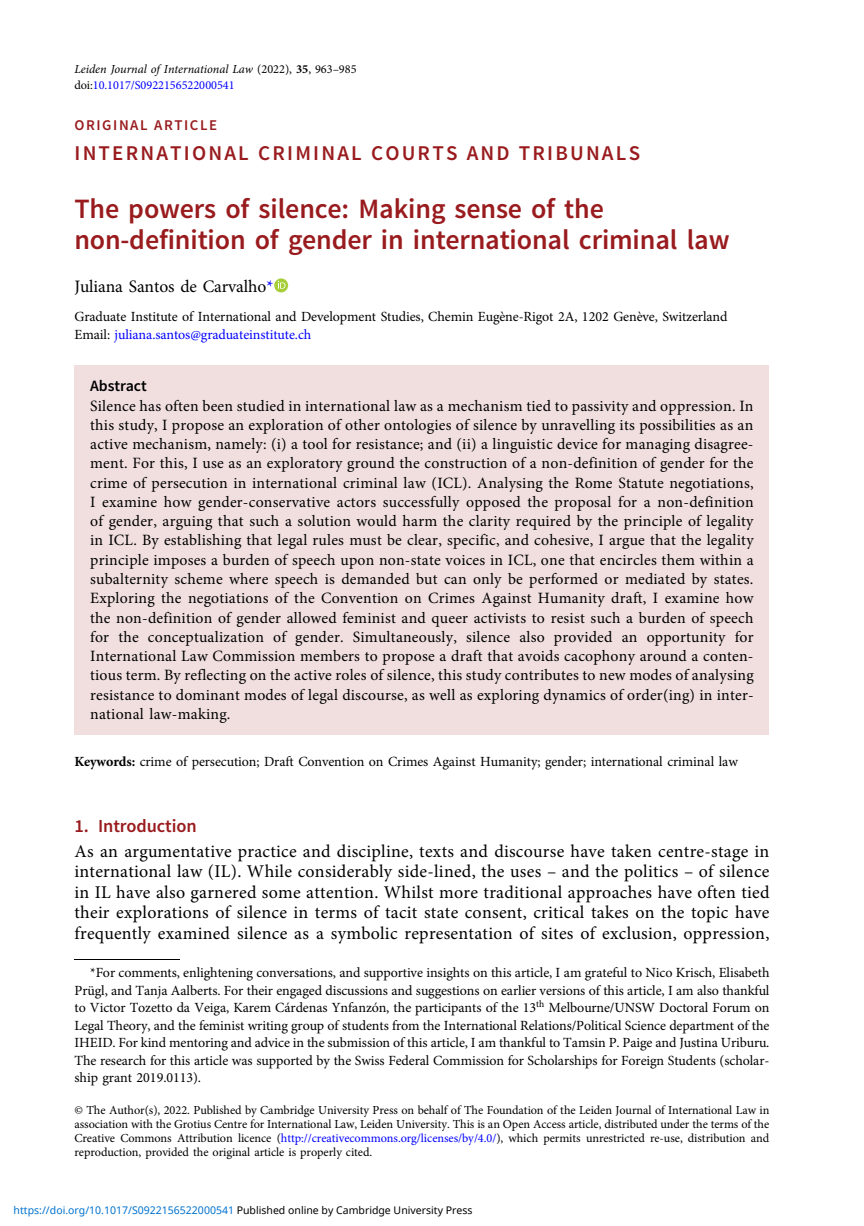
<style>
.page{position:relative;width:864px;height:1226px;background:#fff}
.page>*{position:absolute;margin:0;border:0;box-sizing:border-box;transform-origin:0 0}
.t1{font:28px/31.5px "Adv OT031 da 8 bf";color:#991b1e}
.t2{font:21px "Adv OT031 da 8 bf";letter-spacing:.11em;color:#991b1e}
.t3{font:18.38px "Adv OT031 da 8 bf";color:#991b1e}
.t4{font:18.03px/20.5px "Adv OT1 ef 757 c 0";letter-spacing:.02em;color:#000;text-align:justify}
.t5{font:17.5px "Adv OT1 ef 757 c 0";color:#000}
.t6{font:15.75px/19.2px "Adv OT1 ef 757 c 0";letter-spacing:.02em;color:#000;text-align:justify}
.t7{font:15.75px "Adv OT031 da 8 bf";color:#000}
.t8{font:14.88px "Adv OT031 da 8 bf";letter-spacing:.11em;color:#991b1e}
.t9{font:14px/17.5px "Adv OT1 ef 757 c 0";color:#000}
.t10{font:12.25px/14px "Adv OT1 ef 757 c 0";color:#000;text-align:justify}
.t11{font:12.25px "Adv OT7 d 6 df 7 ab.I";color:#000}
.t12{font:12.25px "Adv OT1 ef 757 c 0";color:#00f}
.t13{font:10.5px "Noto Sans";color:#0172cf}
.s1{font-family:"Adv OT1 ef 757 c 0"}
.s2{font-family:"Adv O Tb 65 e 897 d.B"}
.s3{color:#000}
.s4{color:#00f}
.s5{font-style:inherit}
</style>
<div class="page">
<svg style="left:274px;top:278px;width:14px;height:14px"></svg>
<svg style="left:278px;top:281px;width:7px;height:8px"></svg>
<div style="left:74px;top:365px;width:695px;height:369px;background:#f1dfdf"></div>
<hr style="left:74px;top:958px;width:105px;height:1px;background:#000">
<p class="t11" style="left:74px;top:64px;width:283px">Leiden Journal of International Law <span class="s1">(2022),</span> <span class="s2">35</span><span class="s1">, 963</span><span class="s1">–</span><span class="s1">985</span></p>
<p class="t12" style="left:74px;top:80px;width:162px"><span class="s3">doi:</span>10.1017/S0922156522000541</p>
<p class="t8" style="left:74px;top:120px;width:144px">ORIGINAL ARTICLE</p>
<h2 class="t2" style="left:74px;top:145px;width:567px">INTERNATIONAL CRIMINAL COURTS AND TRIBUNALS</h2>
<h1 class="t1" style="left:74px;top:195px;width:656px">The powers of silence: Making sense of the non-definition of gender in international criminal law</h1>
<p class="t5" style="left:74px;top:279px;width:200px">Juliana Santos de Carvalho<span class="s4">*</span></p>
<p class="t9" style="left:74px;top:309px;width:654px">Graduate Institute of International and Development Studies, Chemin Eugène-Rigot 2A, 1202 Genève, Switzerland<br>Email: <span class="s4">juliana.santos@graduateinstitute.ch</span></p>
<p class="t7" style="left:90px;top:380px;width:58px">Abstract</p>
<p class="t6" style="left:90px;top:397px;width:664px">Silence has often been studied in international law as a mechanism tied to passivity and oppression. In this study, I propose an exploration of other ontologies of silence by unravelling its possibilities as an active mechanism, namely: (i) a tool for resistance; and (ii) a linguistic device for managing disagree&shy;ment. For this, I use as an exploratory ground the construction of a non-definition of gender for the crime of persecution in international criminal law (ICL). Analysing the Rome Statute negotiations, I examine how gender-conservative actors successfully opposed the proposal for a non-definition of gender, arguing that such a solution would harm the clarity required by the principle of legality in ICL. By establishing that legal rules must be clear, specific, and cohesive, I argue that the legality principle imposes a burden of speech upon non-state voices in ICL, one that encircles them within a subalternity scheme where speech is demanded but can only be performed or mediated by states.<br>Exploring the negotiations of the Convention on Crimes Against Humanity draft, I examine how the non-definition of gender allowed feminist and queer activists to resist such a burden of speech for the conceptualization of gender. Simultaneously, silence also provided an opportunity for International Law Commission members to propose a draft that avoids cacophony around a conten&shy;tious term. By reflecting on the active roles of silence, this study contributes to new modes of analysing resistance to dominant modes of legal discourse, as well as exploring dynamics of order(ing) in inter&shy;national law-making.</p>
<p class="t9" style="left:74px;top:754px;width:664px"><span class="s2">Keywords:</span> crime of persecution; Draft Convention on Crimes Against Humanity; gender; international criminal law</p>
<p class="t3" style="left:74px;top:818px;width:124px">1. Introduction</p>
<p class="t4" style="left:74px;top:842px;width:696px">As an argumentative practice and discipline, texts and discourse have taken centre-stage in international law (IL). While considerably side-lined, the uses <span class="s5">–</span> and the politics <span class="s5">–</span> of silence in IL have also garnered some attention. Whilst more traditional approaches have often tied their explorations of silence in terms of tacit state consent, critical takes on the topic have frequently examined silence as a symbolic representation of sites of exclusion, oppression,</p>
<p class="t9" style="left:74px;top:965px;width:696px;text-align:justify;text-indent:16px">*For comments, enlightening conversations, and supportive insights on this article, I am grateful to Nico Krisch, Elisabeth Prügl, and Tanja Aalberts. For their engaged discussions and suggestions on earlier versions of this article, I am also thankful to Victor Tozetto da Veiga, Karem Cárdenas Ynfanz´on, the participants of the 13<sup>th</sup> Melbourne/UNSW Doctoral Forum on Legal Theory, and the feminist writing group of students from the International Relations/Political Science department of the IHEID. For kind mentoring and advice in the submission of this article, I am thankful to Tamsin P. Paige and Justina Uriburu.<br>The research for this article was supported by the Swiss Federal Commission for Scholarships for Foreign Students (scholar&shy;ship grant 2019.0113).</p>
<p class="t10" style="left:74px;top:1103px;width:696px">© The Author(s), 2022. Published by Cambridge University Press on behalf of The Foundation of the Leiden Journal of International Law in association with the Grotius Centre for International Law, Leiden University. This is an Open Access article, distributed under the terms of the Creative Commons Attribution licence (<span class="s4">http://creativecommons.org/licenses/by/4.0/</span>), which permits unrestricted re-use, distribution and reproduction, provided the original article is properly cited.</p>
<p class="t13" style="left:14px;top:1202px;width:460px">https://doi.org/10.1017/S0922156522000541 <span class="s3">Published online by Cambridge University Press</span></p>
</div>
